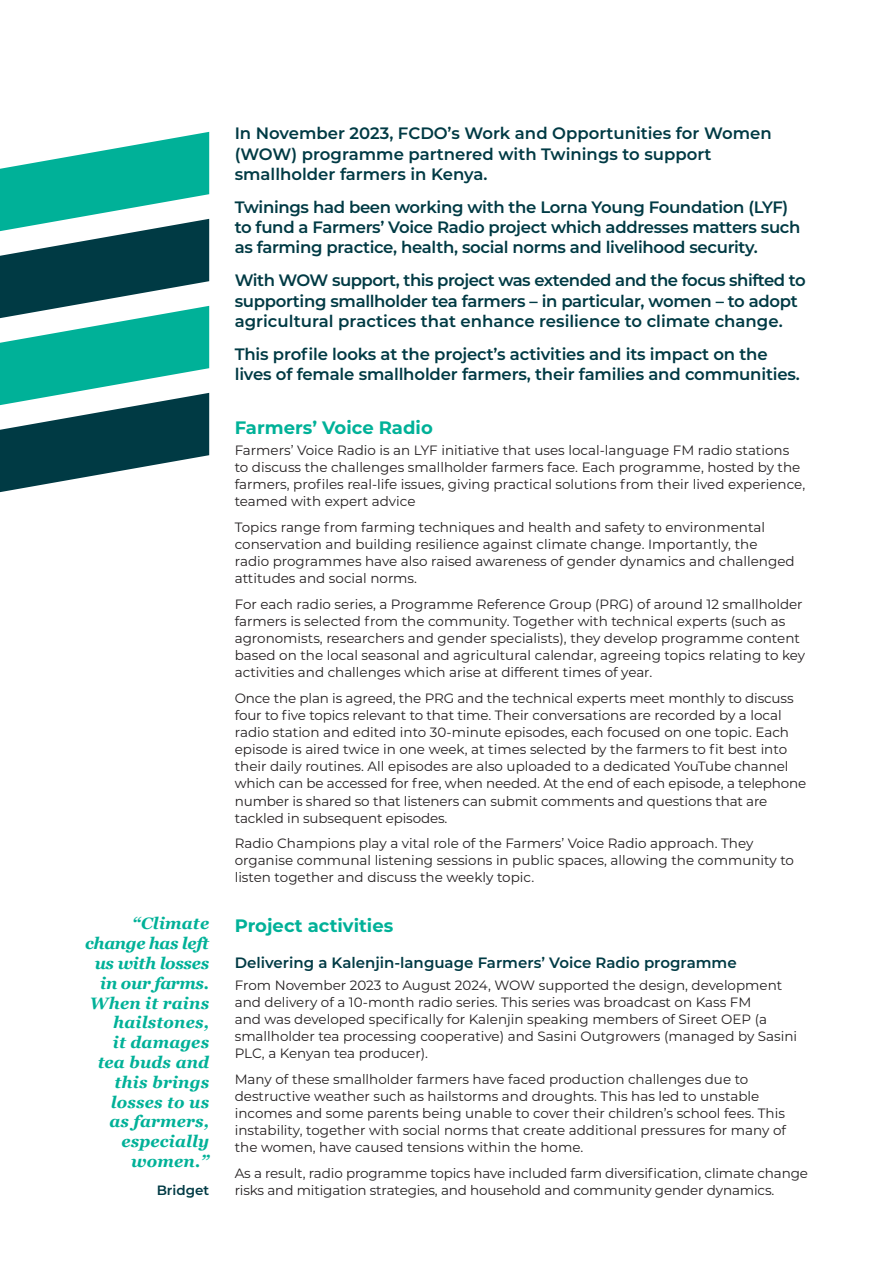
<style>
.page{position:relative;width:893px;height:1263px;background:#fff}
.page>*{position:absolute;margin:0;border:0;box-sizing:border-box;transform-origin:0 0}
.t1{font:700 18px "Montserrat";color:#00b198}
.INTRO_summary{font:600 16.5px/20.2px "Montserrat";letter-spacing:-.015em;color:#003a44}
.t2{font:italic 700 16.5px/19.8px "Georgia";letter-spacing:.01em;color:#00b198;text-align:right}
.t3{font:600 15px "Montserrat";color:#003a44}
.body{font:13.5px/17.1px "Montserrat";color:#231f20}
.body_less_space{font:13.5px/17.1px "Montserrat";color:#231f20}
.Quote_sign_off{font:600 13.5px "Montserrat";color:#003a44}
</style>
<div class="page">
<svg style="left:0;top:132px;width:209px;height:360px"></svg>
<p class="t2" style="left:85px;top:914px;width:126px">“Climate change has left us with losses in our farms.<br>When it rains hailstones,<br>it damages tea buds and this brings losses to us<br>as farmers, especially women.”</p>
<p class="Quote_sign_off" style="left:157px;top:1180px;width:54px">Bridget</p>
<p class="INTRO_summary" style="left:235px;top:123px;width:538px">In November 2023, FCDO’s Work and Opportunities for Women (WOW) programme partnered with Twinings to support smallholder farmers in Kenya.</p>
<p class="INTRO_summary" style="left:235px;top:196px;width:567px">Twinings had been working with the Lorna Young Foundation (LYF) to fund a Farmers’ Voice Radio project which addresses matters such as farming practice, health, social norms and livelihood security.</p>
<p class="INTRO_summary" style="left:235px;top:270px;width:572px">With WOW support, this project was extended and the focus shifted to supporting smallholder tea farmers – in particular, women – to adopt agricultural practices that enhance resilience to climate change.</p>
<p class="INTRO_summary" style="left:235px;top:343px;width:567px">This profile looks at the project’s activities and its impact on the lives of female smallholder farmers, their families and communities.</p>
<h3 class="t1" style="left:235px;top:414px;width:200px">Farmers’ Voice Radio</h3>
<p class="body_less_space" style="left:235px;top:441px;width:572px">Farmers’ Voice Radio is an LYF initiative that uses local-language FM radio stations to discuss the challenges smallholder farmers face. Each programme, hosted by the farmers, profiles real-life issues, giving practical solutions from their lived experience, teamed with expert advice</p>
<p class="body" style="left:235px;top:518px;width:561px">Topics range from farming techniques and health and safety to environmental conservation and building resilience against climate change. Importantly, the radio programmes have also raised awareness of gender dynamics and challenged attitudes and social norms.</p>
<p class="body" style="left:235px;top:595px;width:572px">For each radio series, a Programme Reference Group (PRG) of around 12 smallholder farmers is selected from the community. Together with technical experts (such as agronomists, researchers and gender specialists), they develop programme content based on the local seasonal and agricultural calendar, agreeing topics relating to key activities and challenges which arise at different times of year.</p>
<p class="body" style="left:235px;top:689px;width:573px">Once the plan is agreed, the PRG and the technical experts meet monthly to discuss four to five topics relevant to that time. Their conversations are recorded by a local radio station and edited into 30-minute episodes, each focused on one topic. Each episode is aired twice in one week, at times selected by the farmers to fit best into their daily routines. All episodes are also uploaded to a dedicated YouTube channel which can be accessed for free, when needed. At the end of each episode, a telephone number is shared so that listeners can submit comments and questions that are tackled in subsequent episodes.</p>
<p class="body" style="left:235px;top:834px;width:561px">Radio Champions play a vital role of the Farmers’ Voice Radio approach. They organise communal listening sessions in public spaces, allowing the community to listen together and discuss the weekly topic.</p>
<h3 class="t1" style="left:235px;top:912px;width:160px">Project activities</h3>
<h4 class="t3" style="left:235px;top:952px;width:504px">Delivering a Kalenjin-language Farmers’ Voice Radio programme</h4>
<p class="body_less_space" style="left:235px;top:976px;width:564px">From November 2023 to August 2024, WOW supported the design, development and delivery of a 10-month radio series. This series was broadcast on Kass FM<br>and was developed specifically for Kalenjin speaking members of Sireet OEP (a smallholder tea processing cooperative) and Sasini Outgrowers (managed by Sasini PLC, a Kenyan tea producer).</p>
<p class="body" style="left:235px;top:1070px;width:553px">Many of these smallholder farmers have faced production challenges due to destructive weather such as hailstorms and droughts. This has led to unstable incomes and some parents being unable to cover their children’s school fees. This instability, together with social norms that create additional pressures for many of the women, have caused tensions within the home.</p>
<p class="body" style="left:235px;top:1164px;width:575px">As a result, radio programme topics have included farm diversification, climate change risks and mitigation strategies, and household and community gender dynamics.</p>
</div>
